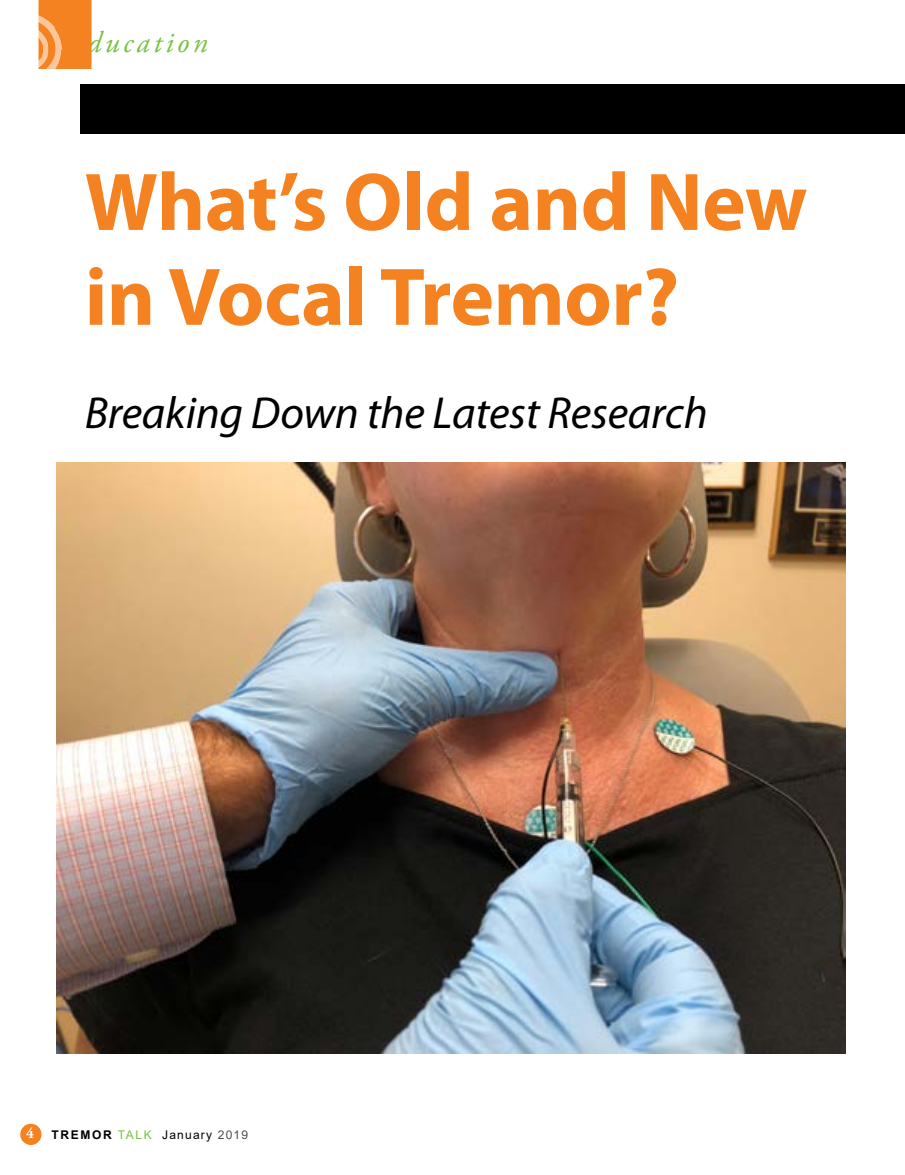
<style>
.page{position:relative;width:905px;height:1175px;background:#fff}
.page>*{position:absolute;margin:0;border:0;box-sizing:border-box;transform-origin:0 0}
.t1{font:700 82.5px/94.8px "Myriad Pro";letter-spacing:-.005em;color:#f58220}
.t2{font:italic 45px "Myriad Pro";letter-spacing:-.005em;color:#000}
.t3{font:italic 29.7px "Adobe Garamond Pro";letter-spacing:.12em;color:#7ac143}
.t4{font:12px "Arial";letter-spacing:.1em;color:#000}
.s1{font-family:"Adobe Garamond Pro";font-weight:700;font-size:15px;color:#fff}
.s2{font-weight:700}
.s3{color:#7ac143}
.s4{color:#4d4d4f}
</style>
<div class="page">
<svg style="left:38px;top:0;width:54px;height:86px"></svg>
<div style="left:21px;top:1124px;width:20px;height:20px;background:#f58220;border-radius:50%"></div>
<div style="left:20px;top:1123px;width:21px;height:22px;border:2px solid #f58220;border-radius:50%"></div>
<img style="left:56px;top:462px;width:789px;height:591px">
<div style="left:81px;top:84px;width:823px;height:50px;background:#000"></div>
<p class="t3" style="left:73px;top:24px;width:136px">education</p>
<p class="t1" style="left:85px;top:152px;width:724px">What’s Old and New in Vocal Tremor?</p>
<p class="t2" style="left:85px;top:385px;width:624px">Breaking Down the Latest Research</p>
<p class="t4" style="left:26px;top:1126px;width:223px"><span class="s1">4</span> <span class="s2">TREMOR</span> <span class="s3">TALK</span> January <span class="s4">2019</span></p>
</div>
